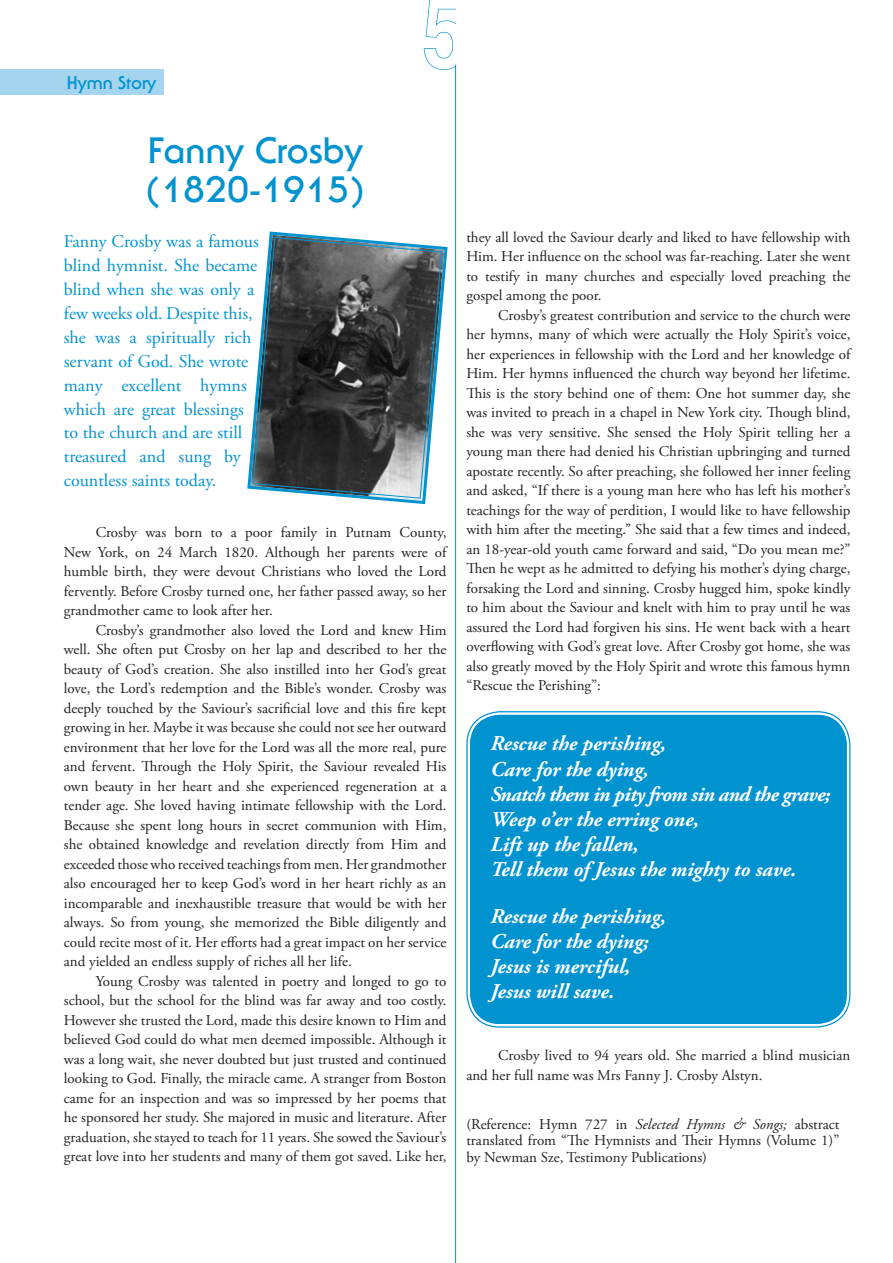
<style>
.page{position:relative;width:893px;height:1263px;background:#fff}
.page>*{position:absolute;margin:0;border:0;box-sizing:border-box;transform-origin:0 0}
.t1{font:700 36px/39px "Serif Gothic";color:#0093d0}
.t2{font:italic 700 21px/25.2px "Adobe Garamond Pro";color:#fff}
.t3{font:18px/24px "Adobe Garamond Pro";color:#0093d0}
.t4{font:700 18px "Serif Gothic";color:#0093d0}
.t5{font:15px/19.5px "Adobe Garamond Pro";color:#231f20;text-align:justify}
.s1{font-style:italic}
</style>
<div class="page">
<hr style="left:455px;top:65px;width:1px;height:1198px;background:#0093d0">
<img style="left:423px;top:0;width:33px;height:72px">
<div style="left:0;top:69px;width:163px;height:25px;background:#a5d4ee"></div>
<svg style="left:247px;top:231px;width:201px;height:274px"></svg>
<svg style="left:252px;top:236px;width:191px;height:263px;background:#525b5e"></svg>
<div style="left:470px;top:715px;width:377px;height:309px;background:#0093d0;border-radius:30px"></div>
<div style="left:470px;top:715px;width:377px;height:309px;border:4px solid #0093d0;border-radius:28px"></div>
<p class="t4" style="left:67px;top:72px;width:91px">Hymn Story</p>
<h1 class="t1" style="left:147px;top:131px;width:217px">Fanny Crosby (1820-1915)</h1>
<p class="t3" style="left:64px;top:229px;width:196px">Fanny Crosby was a famous blind hymnist. She became blind when she was only a few weeks old. Despite this, she was a spiritually rich servant of God. She wrote many excellent hymns which are great blessings to the church and are still treasured and sung by countless saints today.</p>
<p class="t5" style="left:466px;top:228px;width:386px">they all loved the Saviour dearly and liked to have fellowship with Him. Her influence on the school was far-reaching. Later she went to testify in many churches and especially loved preaching the gospel among the poor.</p>
<p class="t5" style="left:466px;top:306px;width:386px;text-indent:32px">Crosby’s greatest contribution and service to the church were her hymns, many of which were actually the Holy Spirit’s voice, her experiences in fellowship with the Lord and her knowledge of Him. Her hymns influenced the church way beyond her lifetime.<br>This is the story behind one of them: One hot summer day, she was invited to preach in a chapel in New York city. Though blind, she was very sensitive. She sensed the Holy Spirit telling her a young man there had denied his Christian upbringing and turned apostate recently. So after preaching, she followed her inner feeling and asked, “If there is a young man here who has left his mother’s teachings for the way of perdition, I would like to have fellowship with him after the meeting.” She said that a few times and indeed, an 18-year-old youth came forward and said, “Do you mean me?” Then he wept as he admitted to defying his mother’s dying charge, forsaking the Lord and sinning. Crosby hugged him, spoke kindly to him about the Saviour and knelt with him to pray until he was assured the Lord had forgiven his sins. He went back with a heart overflowing with God’s great love. After Crosby got home, she was also greatly moved by the Holy Spirit and wrote this famous hymn “Rescue the Perishing”:</p>
<p class="t5" style="left:64px;top:523px;width:384px;text-indent:32px">Crosby was born to a poor family in Putnam County, New York, on 24 March 1820. Although her parents were of humble birth, they were devout Christians who loved the Lord fervently. Before Crosby turned one, her father passed away, so her grandmother came to look after her.</p>
<p class="t5" style="left:64px;top:621px;width:384px;text-indent:32px">Crosby’s grandmother also loved the Lord and knew Him well. She often put Crosby on her lap and described to her the beauty of God’s creation. She also instilled into her God’s great love, the Lord’s redemption and the Bible’s wonder. Crosby was deeply touched by the Saviour’s sacrificial love and this fire kept growing in her. Maybe it was because she could not see her outward environment that her love for the Lord was all the more real, pure and fervent. Through the Holy Spirit, the Saviour revealed His own beauty in her heart and she experienced regeneration at a tender age. She loved having intimate fellowship with the Lord.<br>Because she spent long hours in secret communion with Him, she obtained knowledge and revelation directly from Him and exceeded those who received teachings from men. Her grandmother also encouraged her to keep God’s word in her heart richly as an incomparable and inexhaustible treasure that would be with her always. So from young, she memorized the Bible diligently and could recite most of it. Her efforts had a great impact on her service and yielded an endless supply of riches all her life.</p>
<p class="t5" style="left:64px;top:972px;width:384px;text-indent:32px">Young Crosby was talented in poetry and longed to go to school, but the school for the blind was far away and too costly.<br>However she trusted the Lord, made this desire known to Him and believed God could do what men deemed impossible. Although it was a long wait, she never doubted but just trusted and continued looking to God. Finally, the miracle came. A stranger from Boston came for an inspection and was so impressed by her poems that he sponsored her study. She majored in music and literature. After graduation, she stayed to teach for 11 years. She sowed the Saviour’s great love into her students and many of them got saved. Like her,</p>
<h2 class="t2" style="left:490px;top:731px;width:341px">Rescue the perishing,<br>Care for the dying,<br>Snatch them in pity from sin and the grave;<br>Weep o’er the erring one,<br>Lift up the fallen,<br>Tell them of Jesus the mighty to save.</h2>
<h2 class="t2" style="left:490px;top:904px;width:177px">Rescue the perishing,<br>Care for the dying;<br>Jesus is merciful,<br>Jesus will save.</h2>
<p class="t5" style="left:466px;top:1046px;width:386px;text-indent:32px">Crosby lived to 94 years old. She married a blind musician and her full name was Mrs Fanny J. Crosby Alstyn.</p>
<p class="t5" style="left:466px;top:1116px;width:375px;line-height:16.5px">(Reference: Hymn 727 in <span class="s1">Selected Hymns &amp; Songs;</span> abstract translated from “The Hymnists and Their Hymns (Volume 1)” by Newman Sze, Testimony Publications)</p>
</div>
